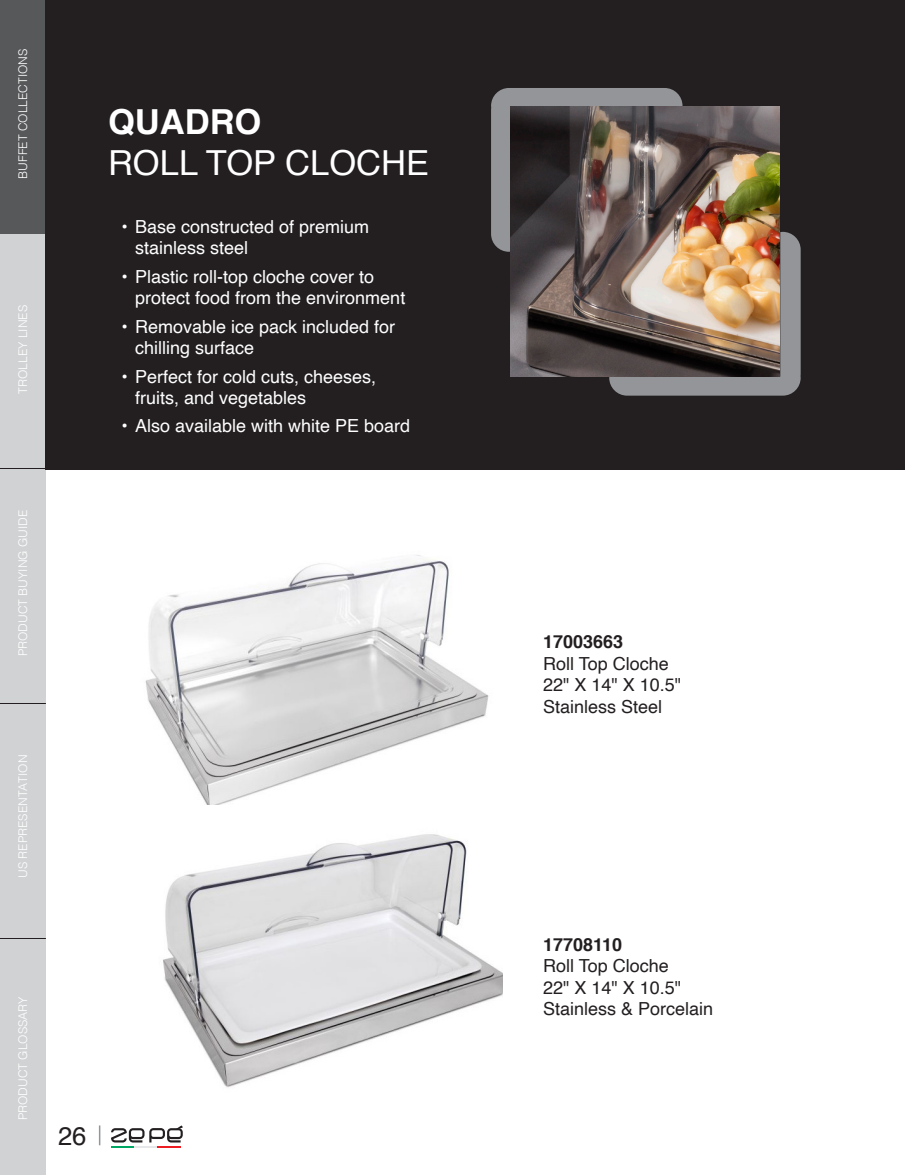
<style>
.page{position:relative;width:905px;height:1175px;background:#fff}
.page>*{position:absolute;margin:0;border:0;box-sizing:border-box;transform-origin:0 0}
.t1{font:34.5px "Helvetica";color:#fff}
.t2{font:700 34.5px "Helvetica";color:#fff}
.t3{font:25.5px "Helvetica";color:#231f20}
.t4{font:18px/21.6px "Helvetica";color:#fff}
.t5{font:18px "Helvetica";color:#231f20}
.t6{font:700 18px "Helvetica";color:#231f20}
.t7{font:300 12px "Helvetica";color:#fff}
</style>
<div class="page">
<hr style="left:111px;top:1145px;width:23px;height:2px;background:#00a664">
<hr style="left:134px;top:1145px;width:23px;height:2px;background:#e6e7e9">
<hr style="left:157px;top:1145px;width:24px;height:2px;background:#ee1d23">
<svg style="left:111px;top:1125px;width:72px;height:17px"></svg>
<svg style="left:99px;top:1125px;width:1px;height:20px"></svg>
<div style="left:0;top:0;width:45px;height:1174px;background:#d1d2d4"></div>
<hr style="left:0;top:468px;width:46px;height:1px;background:#231f20">
<hr style="left:0;top:703px;width:46px;height:1px;background:#231f20">
<hr style="left:0;top:938px;width:46px;height:1px;background:#231f20">
<div style="left:0;top:0;width:45px;height:234px;background:#57585a"></div>
<div style="left:45px;top:0;width:859px;height:470px;background:#231f20"></div>
<img style="left:145px;top:555px;width:344px;height:250px">
<img style="left:163px;top:834px;width:339px;height:254px">
<svg style="left:491px;top:88px;width:309px;height:307px"></svg>
<img style="left:510px;top:106px;width:269px;height:270px">
<img style="left:904px;top:0;width:1px;height:470px">
<p class="t7" style="left:13px;top:179px;width:132px;rotate:-90deg">BUFFET COLLECTIONS</p>
<p class="t7" style="left:13px;top:394px;width:90px;rotate:-90deg">TROLLEY LINES</p>
<p class="t7" style="left:13px;top:656px;width:148px;rotate:-90deg">PRODUCT BUYING GUIDE</p>
<p class="t7" style="left:13px;top:878px;width:125px;rotate:-90deg">US REPRESENTATION</p>
<p class="t2" style="left:108px;top:94px;width:155px">QUADRO</p>
<p class="t1" style="left:108px;top:137px;width:322px">ROLL TOP CLOCHE</p>
<p class="t4" style="left:135px;top:216px;width:236px;text-indent:-14px">• Base constructed of premium stainless steel</p>
<p class="t4" style="left:135px;top:266px;width:272px;text-indent:-14px">• Plastic roll-top cloche cover to protect food from the environment</p>
<p class="t4" style="left:135px;top:316px;width:262px;text-indent:-14px">• Removable ice pack included for chilling surface</p>
<p class="t4" style="left:135px;top:366px;width:243px;text-indent:-14px">• Perfect for cold cuts, cheeses, fruits, and vegetables</p>
<p class="t4" style="left:122px;top:416px;width:290px">• Also available with white PE board</p>
<p class="t7" style="left:13px;top:1120px;width:126px;rotate:-90deg">PRODUCT GLOSSARY</p>
<h2 class="t3" style="left:58px;top:1116px;width:30px">26</h2>
<p class="t6" style="left:543px;top:627px;width:82px">17003663</p>
<p class="t5" style="left:543px;top:649px;width:127px">Roll Top Cloche</p>
<p class="t5" style="left:543px;top:671px;width:140px">22" X 14" X 10.5"</p>
<p class="t5" style="left:543px;top:692px;width:121px">Stainless Steel</p>
<p class="t6" style="left:543px;top:929px;width:81px">17708110</p>
<p class="t5" style="left:543px;top:952px;width:127px">Roll Top Cloche</p>
<p class="t5" style="left:543px;top:973px;width:140px">22" X 14" X 10.5"</p>
<p class="t5" style="left:543px;top:995px;width:172px">Stainless &amp; Porcelain</p>
</div>
